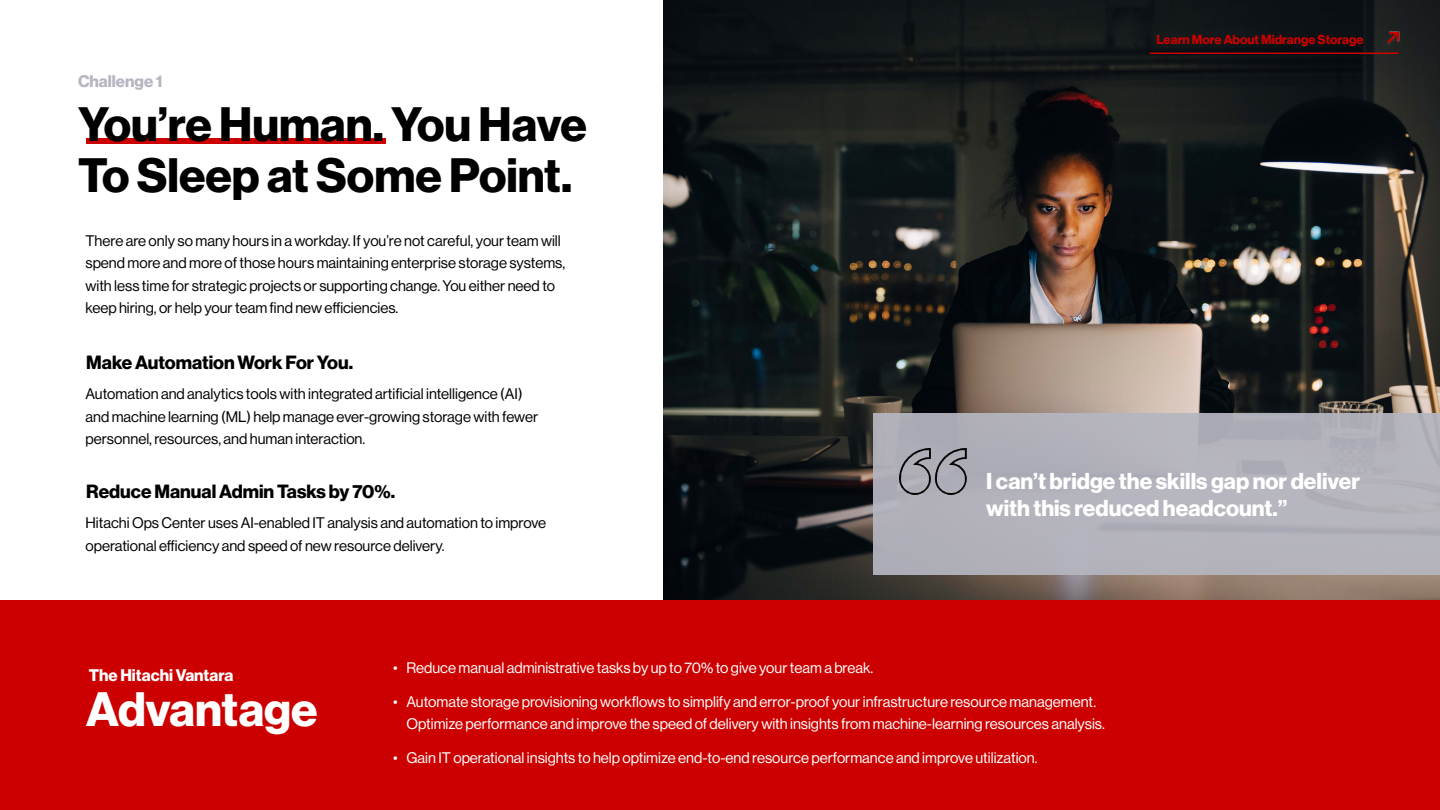
<style>
.page{position:relative;width:1440px;height:810px;background:#fff}
.page>*{position:absolute;margin:0;border:0;box-sizing:border-box;transform-origin:0 0}
.t1{font:47.25px/50.7px "N Haas Grotesk DS Pro 75 Bd";color:#000}
.t2{font:47.25px "N Haas Grotesk DS Pro 75 Bd";color:#fff}
.t3{font:22.5px/27px "N Haas Grotesk DS Pro 75 Bd";color:#fff}
.t4{font:18.75px "N Haas Grotesk DS Pro 75 Bd";color:#000}
.t5{font:16.5px "N Haas Grotesk DS Pro 75 Bd";color:#fff}
.t6{font:16.5px "N Haas Grotesk DS Pro 75 Bd";color:#b5b6c1}
.t7{font:15px/22.5px "N Haas Grotesk DS Pro 55 Rg";color:#000}
.t8{font:15px/22.5px "N Haas Grotesk DS Pro 55 Rg";color:#fff}
.t9{font:12.75px "N Haas Grotesk DS Pro 75 Bd";color:#c00}
</style>
<div class="page">
<img style="left:663px;top:0;width:777px;height:600px">
<div style="left:0;top:600px;width:1440px;height:210px;background:#c00"></div>
<div style="left:873px;top:413px;width:567px;height:162px;background:#b5b6c1"></div>
<img style="left:899px;top:448px;width:68px;height:47px">
<div style="left:86px;top:138px;width:300px;height:6px;background:#c00"></div>
<img style="left:1384px;top:27px;width:20px;height:20px">
<hr style="left:1150px;top:52px;width:249px;height:2px;background:#c00">
<p class="t6" style="left:78px;top:72px;width:86px">Challenge 1</p>
<h1 class="t1" style="left:78px;top:100px;width:511px">You’re Human. You Have<br>To Sleep at Some Point.</h1>
<p class="t7" style="left:86px;top:229px;width:481px">There are only so many hours in a workday. If you’re not careful, your team will spend more and more of those hours maintaining enterprise storage systems, with less time for strategic projects or supporting change. You either need to keep hiring, or help your team find new efficiencies.</p>
<p class="t4" style="left:86px;top:352px;width:268px">Make Automation Work For You.</p>
<p class="t7" style="left:86px;top:383px;width:454px">Automation and analytics tools with integrated artificial intelligence (AI) and machine learning (ML) help manage ever-growing storage with fewer personnel, resources, and human interaction.</p>
<p class="t4" style="left:86px;top:481px;width:310px">Reduce Manual Admin Tasks by 70%.</p>
<p class="t7" style="left:86px;top:512px;width:462px">Hitachi Ops Center uses AI-enabled IT analysis and automation to improve operational efficiency and speed of new resource delivery.</p>
<p class="t9" style="left:1156px;top:32px;width:209px">Learn More About Midrange Storage</p>
<h2 class="t3" style="left:986px;top:468px;width:375px">I can’t bridge the skills gap nor deliver with this reduced headcount.”</h2>
<p class="t5" style="left:89px;top:666px;width:146px">The Hitachi Vantara</p>
<h1 class="t2" style="left:86px;top:682px;width:233px">Advantage</h1>
<p class="t8" style="left:393px;top:657px;width:482px">• Reduce manual administrative tasks by up to 70% to give your team a break.</p>
<p class="t8" style="left:406px;top:690px;width:700px;text-indent:-14px">• Automate storage provisioning workflows to simplify and error-proof your infrastructure resource management.<br>Optimize performance and improve the speed of delivery with insights from machine-learning resources analysis.</p>
<p class="t8" style="left:393px;top:747px;width:646px">• Gain IT operational insights to help optimize end-to-end resource performance and improve utilization.</p>
</div>
